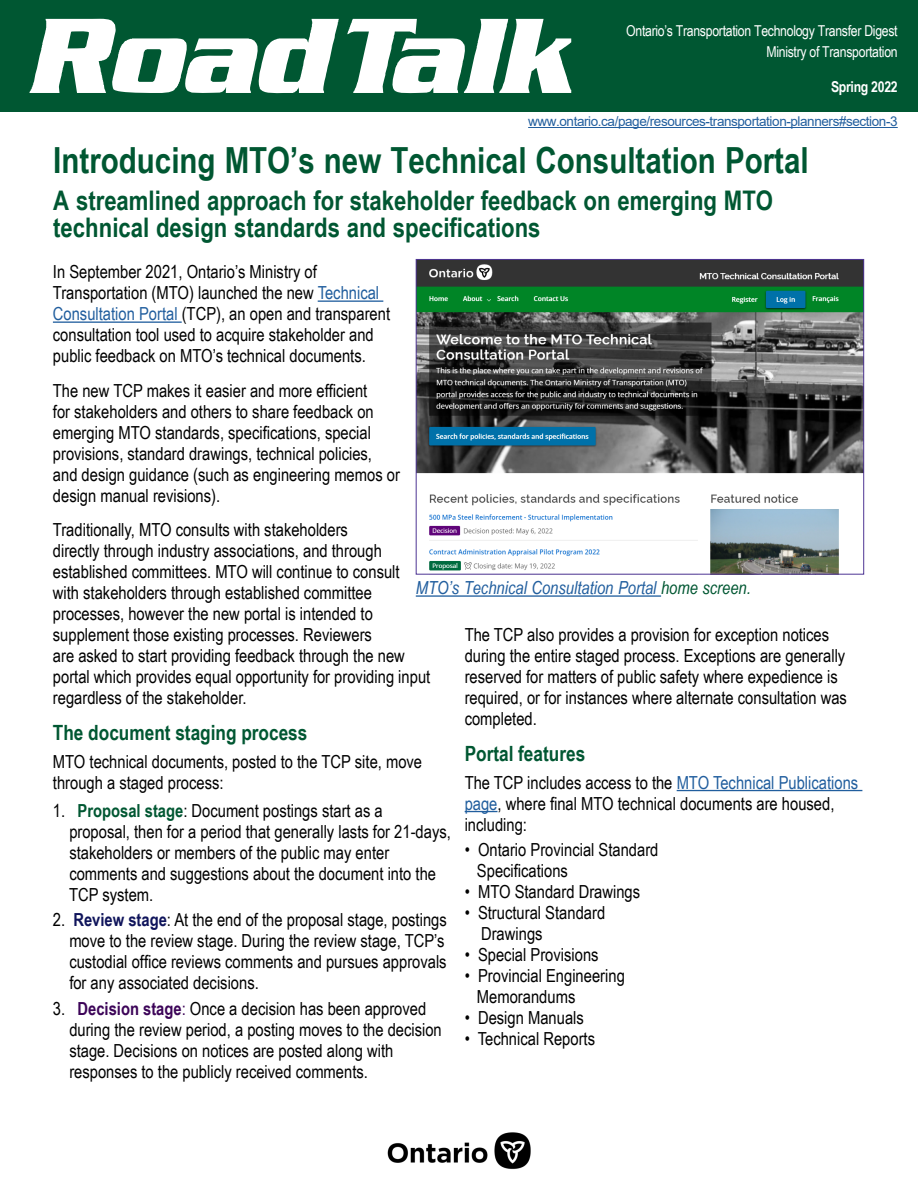
<style>
.page{position:relative;width:918px;height:1188px;background:#fff}
.page>*{position:absolute;margin:0;border:0;box-sizing:border-box;transform-origin:0 0}
.t1{font:700 36px "Arial Narrow";color:#005732}
.Body{font:700 27px/27px "Arial Narrow";color:#005732}
.t2{font:700 21px "Arial Narrow";color:#005732}
.t3{font:18px/21px "Arial Narrow";color:#000}
.Body-2{font:italic 18px "Arial Narrow";color:#215e9e}
.t4{font:15px/21px "Arial Narrow";letter-spacing:-.02em;color:#fff;text-align:right}
.t5{font:700 15px "Arial Narrow";letter-spacing:-.02em;color:#fff}
.t6{font:13.5px "Arial";letter-spacing:-.03em;color:#215e9e}
.s1{color:#215e9e}
.s2{font-weight:700;color:#005732}
.s3{font-weight:700;color:#0f145b}
.s4{font-weight:700;color:#3c0458}
.s5{color:#3c0458}
.s6{color:#005732}
</style>
<div class="page">
<div style="left:0;top:0;width:918px;height:112px;background:#005732"></div>
<img style="left:29px;top:19px;width:542px;height:74px">
<hr style="left:528px;top:127px;width:370px;height:1px;background:#215e9e">
<img style="left:387px;top:1132px;width:144px;height:38px">
<hr style="left:318px;top:300px;width:65px;height:2px;background:#215e9e">
<hr style="left:53px;top:321px;width:129px;height:2px;background:#215e9e">
<hr style="left:677px;top:790px;width:185px;height:1px;background:#215e9e">
<hr style="left:465px;top:811px;width:33px;height:1px;background:#215e9e">
<img style="left:418px;top:261px;width:444px;height:312px">
<div style="left:416px;top:259px;width:448px;height:316px;border:1px solid #4e3594"></div>
<hr style="left:416px;top:595px;width:245px;height:2px;background:#215e9e">
<p class="t4" style="left:626px;top:20px;width:273px">Ontario’s Transportation Technology Transfer Digest<br>Ministry of Transportation</p>
<p class="t5" style="left:831px;top:75px;width:68px">Spring 2022</p>
<p class="t6" style="left:528px;top:112px;width:371px">www.ontario.ca/page/resources-transportation-planners#section-3</p>
<p class="t1" style="left:53px;top:133px;width:757px">Introducing MTO’s new Technical Consultation Portal</p>
<p class="Body" style="left:53px;top:186px;width:721px">A streamlined approach for stakeholder feedback on emerging MTO technical design standards and specifications</p>
<p class="t3" style="left:53px;top:261px;width:265px">In September 2021, Ontario’s Ministry of</p>
<p class="t3" style="left:53px;top:282px;width:339px">Transportation (MTO) launched the new <span class="s1">Technical Consultation Portal</span> (TCP), an open and transparent consultation tool used to acquire stakeholder and public feedback on MTO’s technical documents.</p>
<p class="t3" style="left:53px;top:379px;width:349px">The new TCP makes it easier and more efficient<br>for stakeholders and others to share feedback on emerging MTO standards, specifications, special provisions, standard drawings, technical policies, and design guidance (such as engineering memos or design manual revisions).</p>
<p class="t3" style="left:53px;top:519px;width:379px">Traditionally, MTO consults with stakeholders<br>directly through industry associations, and through established committees. MTO will continue to consult with stakeholders through established committee processes, however the new portal is intended to supplement those existing processes. Reviewers<br>are asked to start providing feedback through the new portal which provides equal opportunity for providing input regardless of the stakeholder.</p>
<p class="t2" style="left:53px;top:717px;width:256px">The document staging process</p>
<p class="t3" style="left:53px;top:751px;width:371px">MTO technical documents, posted to the TCP site, move through a staged process:</p>
<p class="t3" style="left:69px;top:799px;width:383px;text-indent:-16px">1. <span class="s2">Proposal stage</span>: Document postings start as a<br>proposal, then for a period that generally lasts for 21-days, stakeholders or members of the public may enter comments and suggestions about the document into the TCP system.</p>
<p class="t3" style="left:69px;top:909px;width:379px;text-indent:-16px">2. <span class="s3">Review stage</span>: At the end of the proposal stage, postings move to the review stage. During the review stage, TCP’s custodial office reviews comments and pursues approvals for any associated decisions.</p>
<p class="t3" style="left:69px;top:997px;width:374px;text-indent:-16px">3. <span class="s4">Decision stage</span><span class="s5">:</span> Once a decision has been approved during the review period, a posting moves to the decision stage. Decisions on notices are posted along with responses to the publicly received comments.</p>
<p class="Body-2" style="left:416px;top:575px;width:337px">MTO’s Technical Consultation Portal <span class="s6">home screen.</span></p>
<p class="t3" style="left:465px;top:623px;width:384px">The TCP also provides a provision for exception notices during the entire staged process. Exceptions are generally reserved for matters of public safety where expedience is required, or for instances where alternate consultation was completed.</p>
<p class="t2" style="left:465px;top:738px;width:122px">Portal features</p>
<p class="t3" style="left:465px;top:771px;width:395px">The TCP includes access to the <span class="s1">MTO Technical Publications page</span>, where final MTO technical documents are housed, including:</p>
<p class="t3" style="left:477px;top:839px;width:183px;text-indent:-12px">• Ontario Provincial Standard<br>Specifications</p>
<p class="t3" style="left:465px;top:881px;width:177px">• MTO Standard Drawings</p>
<p class="t3" style="left:481px;top:902px;width:126px;text-indent:-16px">• Structural Standard<br>Drawings</p>
<p class="t3" style="left:465px;top:944px;width:135px">• Special Provisions</p>
<p class="t3" style="left:477px;top:965px;width:149px;text-indent:-12px">• Provincial Engineering<br>Memorandums</p>
<p class="t3" style="left:465px;top:1007px;width:121px">• Design Manuals</p>
<p class="t3" style="left:465px;top:1028px;width:132px">• Technical Reports</p>
</div>
